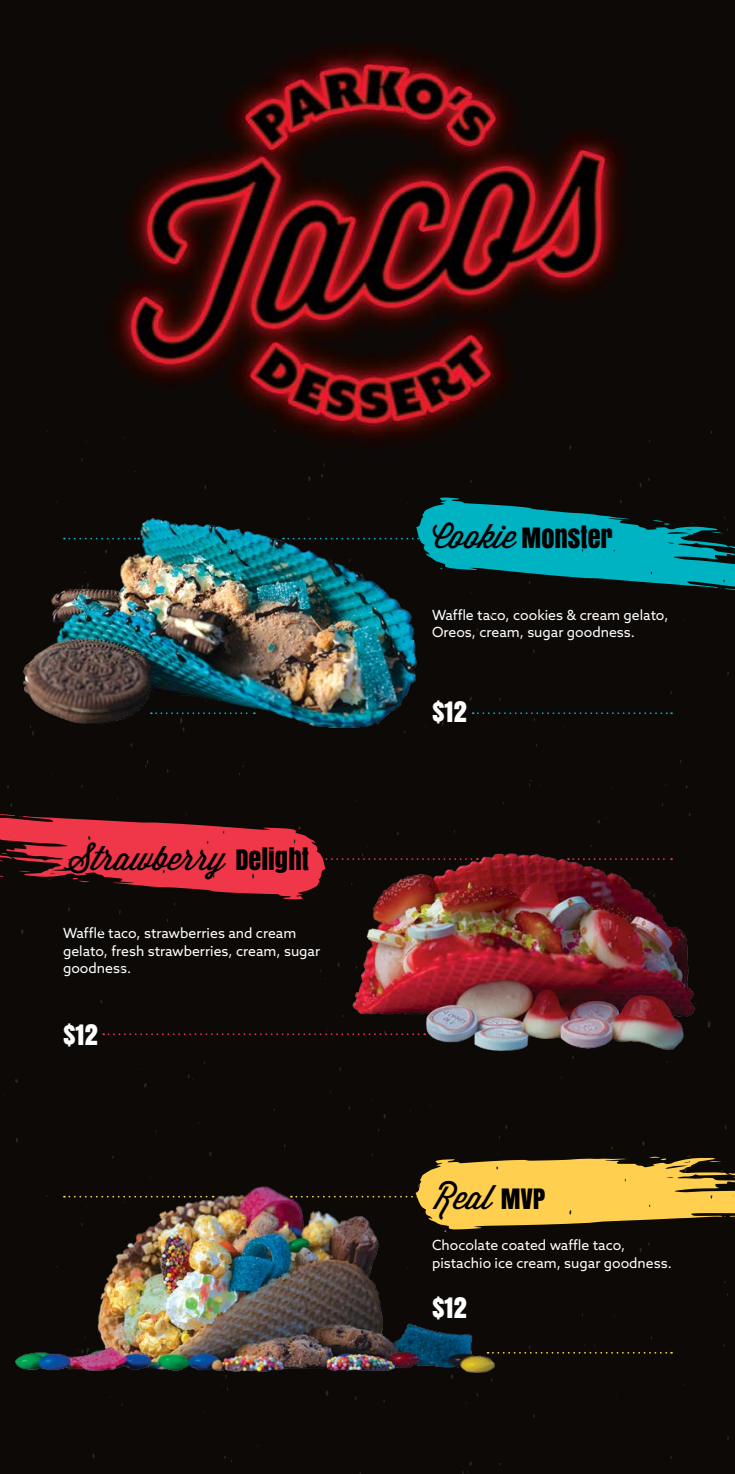
<style>
.page{position:relative;width:735px;height:1474px;background:#fff}
.page>*{position:absolute;margin:0;border:0;box-sizing:border-box;transform-origin:0 0}
.t1{font:33.25px "Wisdom Script AI";color:#000}
.t2{font:26.25px "Anton";color:#000}
.t3{font:26.25px "Anton";color:#fff}
.t4{font:14px/17.5px "Azo Sans";color:#fff}
.s1{font-family:"Anton";font-size:26.25px}
.s2{font-family:"Wisdom Script AI";font-size:33.25px}
</style>
<div class="page">
<img style="left:0;top:0;width:734px;height:1473px">
<svg style="left:103px;top:1033px;width:213px;height:2px"></svg>
<svg style="left:92px;top:1453px;width:3px;height:5px"></svg>
<svg style="left:724px;top:1435px;width:4px;height:5px"></svg>
<svg style="left:614px;top:1260px;width:7px;height:8px"></svg>
<svg style="left:224px;top:1455px;width:8px;height:7px"></svg>
<div style="left:504px;top:1339px;width:164px;height:14px;background:#0d0906"></div>
<svg style="left:575px;top:1311px;width:8px;height:5px"></svg>
<svg style="left:497px;top:1462px;width:4px;height:3px"></svg>
<svg style="left:462px;top:1460px;width:10px;height:13px"></svg>
<svg style="left:325px;top:1389px;width:6px;height:19px"></svg>
<svg style="left:222px;top:1386px;width:6px;height:4px"></svg>
<svg style="left:351px;top:427px;width:3px;height:6px"></svg>
<svg style="left:15px;top:1137px;width:3px;height:5px"></svg>
<svg style="left:641px;top:1140px;width:3px;height:6px"></svg>
<svg style="left:120px;top:966px;width:2px;height:7px"></svg>
<svg style="left:15px;top:1078px;width:3px;height:5px"></svg>
<svg style="left:639px;top:482px;width:2px;height:6px"></svg>
<svg style="left:207px;top:1151px;width:4px;height:5px"></svg>
<svg style="left:0;top:812px;width:325px;height:88px;background:#9d2630"></svg>
<svg style="left:100px;top:927px;width:2px;height:6px"></svg>
<svg style="left:21px;top:928px;width:2px;height:6px"></svg>
<svg style="left:383px;top:1113px;width:2px;height:6px"></svg>
<svg style="left:124px;top:743px;width:8px;height:7px"></svg>
<svg style="left:167px;top:768px;width:2px;height:6px"></svg>
<svg style="left:724px;top:669px;width:4px;height:7px"></svg>
<svg style="left:92px;top:999px;width:10px;height:6px"></svg>
<svg style="left:614px;top:493px;width:7px;height:3px"></svg>
<svg style="left:30px;top:731px;width:4px;height:4px"></svg>
<svg style="left:348px;top:1106px;width:8px;height:7px"></svg>
<svg style="left:145px;top:759px;width:3px;height:9px"></svg>
<svg style="left:238px;top:765px;width:6px;height:10px"></svg>
<svg style="left:366px;top:1153px;width:7px;height:5px"></svg>
<svg style="left:648px;top:434px;width:6px;height:8px"></svg>
<svg style="left:528px;top:780px;width:3px;height:7px"></svg>
<div style="left:456px;top:696px;width:212px;height:26px;background:#0d0906"></div>
<svg style="left:3px;top:1094px;width:6px;height:6px"></svg>
<svg style="left:188px;top:1074px;width:5px;height:7px"></svg>
<svg style="left:141px;top:1068px;width:7px;height:19px"></svg>
<svg style="left:416px;top:496px;width:318px;height:102px;background:#05686f"></svg>
<svg style="left:415px;top:1150px;width:319px;height:83px;background:#a78834"></svg>
<img style="left:14px;top:1173px;width:490px;height:213px">
<img style="left:316px;top:840px;width:418px;height:213px">
<img style="left:14px;top:518px;width:418px;height:213px">
<h1 class="t1" style="left:63px;top:833px;width:247px">Strawberry <span class="s1">DELIGHT</span></h1>
<p class="t4" style="left:63px;top:924px;width:258px">Waffle taco, strawberries and cream gelato, fresh strawberries, cream, sugar goodness.</p>
<h2 class="t3" style="left:63px;top:1013px;width:36px">$12</h2>
<h2 class="t2" style="left:432px;top:517px;width:182px"><span class="s2">Cookie</span> MONSTER</h2>
<p class="t4" style="left:432px;top:606px;width:238px">Waffle taco, cookies &amp; cream gelato,<br>Oreos, cream, sugar goodness.</p>
<h2 class="t3" style="left:432px;top:691px;width:36px">$12</h2>
<h1 class="t1" style="left:432px;top:1171px;width:114px">Real <span class="s1">MVP</span></h1>
<p class="t4" style="left:432px;top:1236px;width:241px">Chocolate coated waffle taco, pistachio ice cream, sugar goodness.</p>
<h2 class="t3" style="left:432px;top:1287px;width:36px">$12</h2>
</div>
